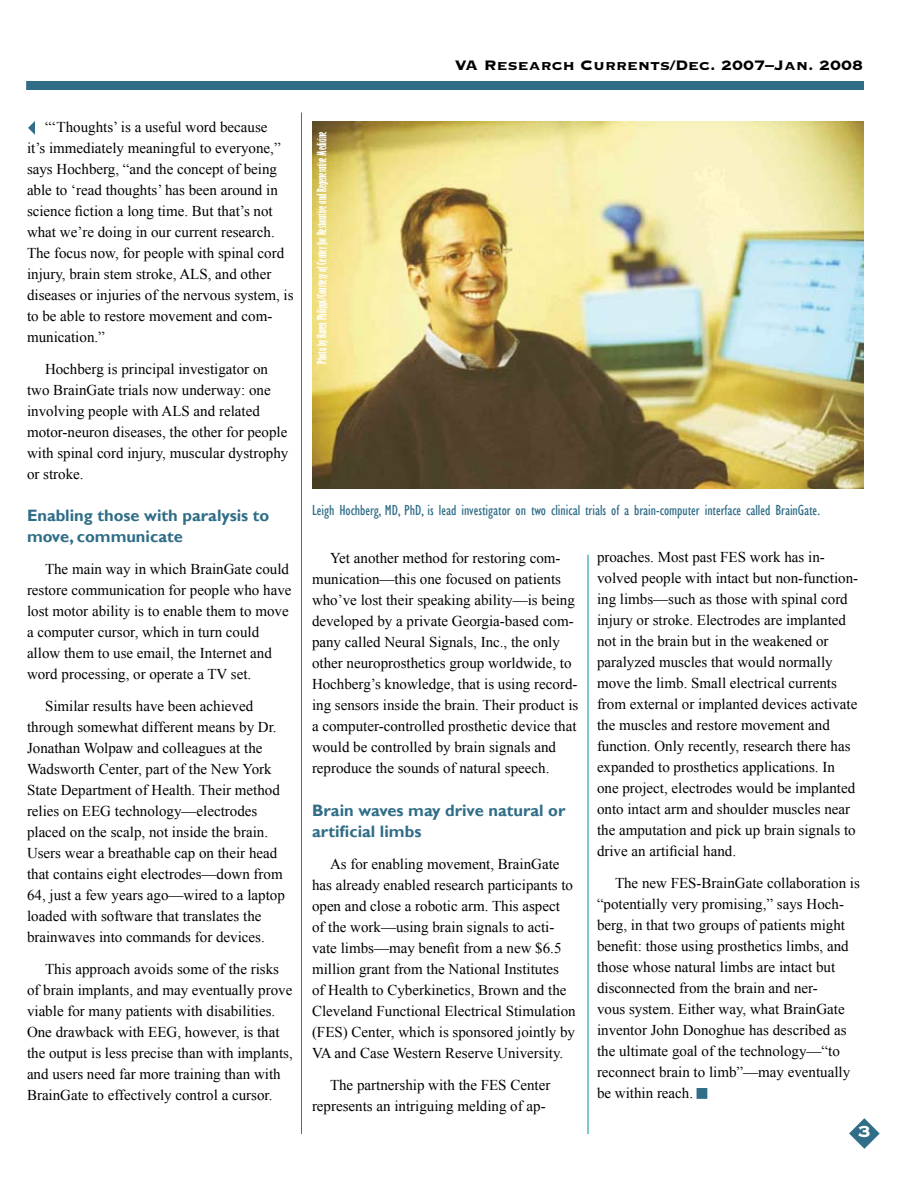
<style>
.page{position:relative;width:918px;height:1188px;background:#fff}
.page>*{position:absolute;margin:0;border:0;box-sizing:border-box;transform-origin:0 0}
.t1{font:21px "Copperplate Thirty Three BC";color:#fff}
.t2{font:18px "Copperplate Thirty Three BC";color:#000}
.t3{font:700 16.5px/21px "Gill Sans";color:#306d87}
.t4{font:15px/21px "Times New Roman";color:#000}
.t5{font:condensed 15px "Gill Sans";color:#306d87}
.t6{font:700 extra-condensed 12px "Gill Sans";color:#fff}
</style>
<div class="page">
<div style="left:26px;top:81px;width:838px;height:9px;background:#306d87"></div>
<svg style="left:849px;top:1118px;width:31px;height:31px"></svg>
<img style="left:312px;top:122px;width:552px;height:366px">
<div style="left:697px;top:1089px;width:10px;height:9px;background:#306d87"></div>
<div style="left:697px;top:1088px;width:10px;height:11px;border:2px solid #306d87"></div>
<hr style="left:301px;top:112px;width:1px;height:1022px;background:#00929f">
<hr style="left:588px;top:555px;width:1px;height:579px;background:#00929f">
<svg style="left:28px;top:121px;width:16px;height:14px"></svg>
<div style="left:36px;top:120px;width:7px;height:16px;background:#fff"></div>
<p class="t2" style="left:455px;top:56px;width:410px">VA Research Currents/Dec. 2007–Jan. 2008</p>
<p class="t4" style="left:27px;top:116px;width:268px;text-indent:18px">“‘Thoughts’ is a useful word because<br>it’s immediately meaningful to everyone,” says Hochberg, “and the concept of being able to ‘read thoughts’ has been around in science fiction a long time. But that’s not what we’re doing in our current research.<br>The focus now, for people with spinal cord injury, brain stem stroke, ALS, and other diseases or injuries of the nervous system, is to be able to restore movement and com&shy;munication.”</p>
<p class="t4" style="left:27px;top:358px;width:263px;text-indent:18px">Hochberg is principal investigator on two BrainGate trials now underway: one involving people with ALS and related motor-neuron diseases, the other for people with spinal cord injury, muscular dystrophy or stroke.</p>
<p class="t3" style="left:27px;top:506px;width:244px">Enabling those with paralysis to move, communicate</p>
<p class="t4" style="left:27px;top:558px;width:266px;text-indent:18px">The main way in which BrainGate could restore communication for people who have lost motor ability is to enable them to move a computer cursor, which in turn could allow them to use email, the Internet and word processing, or operate a TV set.</p>
<p class="t4" style="left:27px;top:695px;width:259px;text-indent:18px">Similar results have been achieved through somewhat different means by Dr.<br>Jonathan Wolpaw and colleagues at the Wadsworth Center, part of the New York State Department of Health. Their method relies on EEG technology—electrodes placed on the scalp, not inside the brain.<br>Users wear a breathable cap on their head that contains eight electrodes—down from 64, just a few years ago—wired to a laptop loaded with software that translates the brainwaves into commands for devices.</p>
<p class="t4" style="left:27px;top:958px;width:267px;text-indent:18px">This approach avoids some of the risks of brain implants, and may eventually prove viable for many patients with disabilities.<br>One drawback with EEG, however, is that the output is less precise than with implants, and users need far more training than with BrainGate to effectively control a cursor.</p>
<p class="t6" style="left:314px;top:364px;width:234px;rotate:-90deg">Photo by Karen Philippi/Courtesy of Center for Restorative and Regenerative Medicine</p>
<p class="t5" style="left:312px;top:501px;width:510px">Leigh Hochberg, MD, PhD, is lead investigator on two clinical trials of a brain-computer interface called BrainGate.</p>
<p class="t4" style="left:312px;top:548px;width:268px;text-indent:18px">Yet another method for restoring com&shy;munication—this one focused on patients who’ve lost their speaking ability—is being developed by a private Georgia-based com&shy;pany called Neural Signals, Inc., the only other neuroprosthetics group worldwide, to Hochberg’s knowledge, that is using record&shy;ing sensors inside the brain. Their product is a computer-controlled prosthetic device that would be controlled by brain signals and reproduce the sounds of natural speech.</p>
<p class="t3" style="left:312px;top:800px;width:255px">Brain waves may drive natural or artificial limbs</p>
<p class="t4" style="left:312px;top:853px;width:265px;text-indent:18px">As for enabling movement, BrainGate has already enabled research participants to open and close a robotic arm. This aspect of the work—using brain signals to acti&shy;vate limbs—may benefit from a new $6.5 million grant from the National Institutes<br>of Health to Cyberkinetics, Brown and the Cleveland Functional Electrical Stimulation (FES) Center, which is sponsored jointly by VA and Case Western Reserve University.</p>
<p class="t4" style="left:312px;top:1074px;width:240px;text-indent:18px">The partnership with the FES Center represents an intriguing melding of ap-</p>
<p class="t4" style="left:597px;top:547px;width:263px">proaches. Most past FES work has in&shy;volved people with intact but non-function&shy;ing limbs—such as those with spinal cord injury or stroke. Electrodes are implanted not in the brain but in the weakened or paralyzed muscles that would normally move the limb. Small electrical currents from external or implanted devices activate the muscles and restore movement and function. Only recently, research there has expanded to prosthetics applications. In one project, electrodes would be implanted onto intact arm and shoulder muscles near the amputation and pick up brain signals to drive an artificial hand.</p>
<p class="t4" style="left:597px;top:872px;width:264px;text-indent:18px">The new FES-BrainGate collaboration is “potentially very promising,” says Hoch&shy;berg, in that two groups of patients might benefit: those using prosthetics limbs, and those whose natural limbs are intact but disconnected from the brain and ner-<br>vous system. Either way, what BrainGate inventor John Donoghue has described as the ultimate goal of the technology—“to reconnect brain to limb”—may eventually be within reach.</p>
<h1 class="t1" style="left:858px;top:1121px;width:14px">3</h1>
</div>
